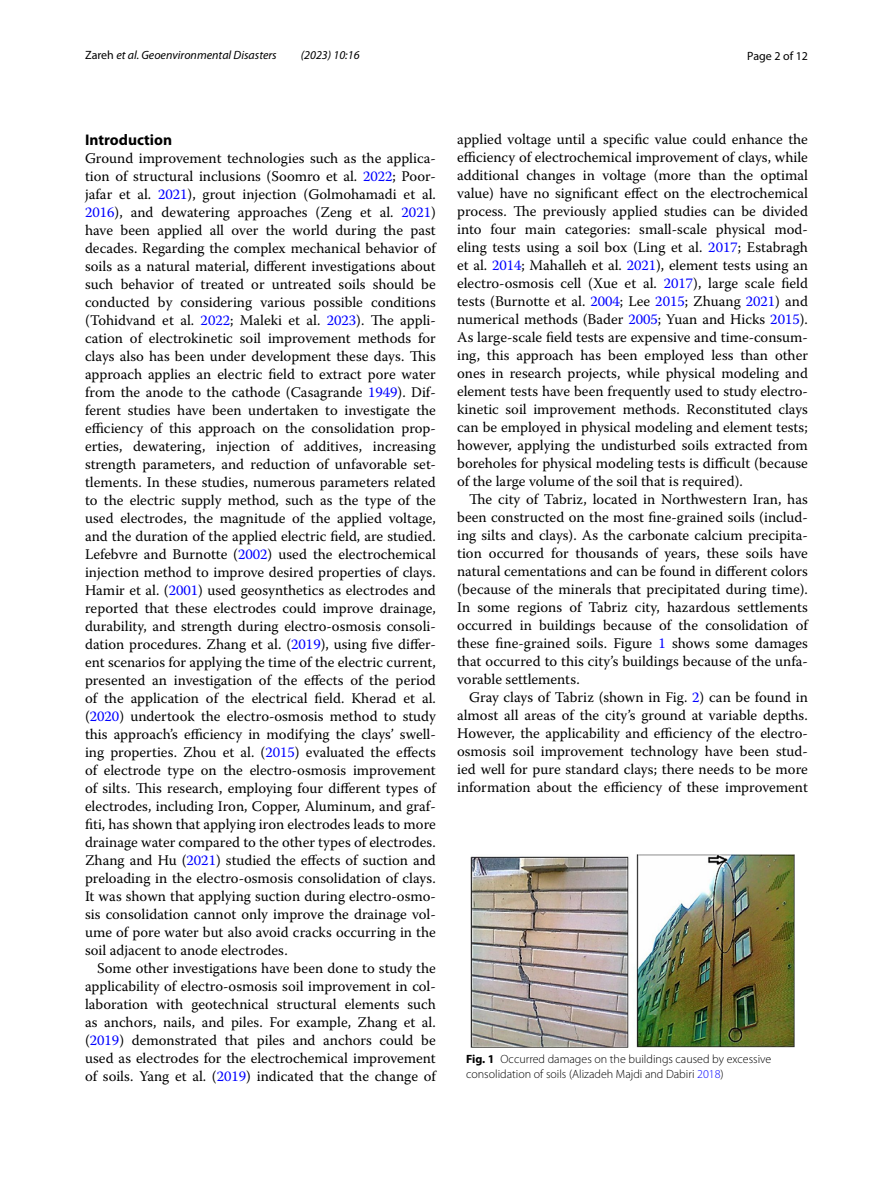
<style>
.page{position:relative;width:893px;height:1187px;background:#fff}
.page>*{position:absolute;margin:0;border:0;box-sizing:border-box;transform-origin:0 0}
.t1{font:700 15.45px "Myriad Pro";color:#000}
.t2{font:14.7px/18px "Warnock Pro";color:#000;text-align:justify}
.t3{font:300 12px/15px "Myriad Pro";color:#000}
.t4{font:italic 12px "Myriad Pro";color:#000}
.t5{font:12px "Myriad Pro";color:#000}
.s1{font-style:normal}
.s2{color:#00f}
.s3{font-weight:700}
</style>
<div class="page">
<img style="left:471px;top:854px;width:323px;height:193px">
<p class="t4" style="left:85px;top:48px;width:193px"><span class="s1">Zareh</span> et al. Geoenvironmental Disasters</p>
<p class="t4" style="left:301px;top:48px;width:60px">(2023) 10:16</p>
<p class="t5" style="left:747px;top:48px;width:62px">Page 2 of 12</p>
<p class="t1" style="left:85px;top:129px;width:89px">Introduction</p>
<p class="t2" style="left:85px;top:148px;width:352px">Ground improvement technologies such as the applica&shy;tion of structural inclusions (Soomro et al. <span class="s2">2022</span>; Poor&shy;jafar et al. <span class="s2">2021</span>), grout injection (Golmohamadi et al.<br><span class="s2">2016</span>), and dewatering approaches (Zeng et al. <span class="s2">2021</span>) have been applied all over the world during the past decades. Regarding the complex mechanical behavior of soils as a natural material, different investigations about such behavior of treated or untreated soils should be conducted by considering various possible conditions (Tohidvand et al. <span class="s2">2022</span>; Maleki et al. <span class="s2">2023</span>). The appli&shy;cation of electrokinetic soil improvement methods for clays also has been under development these days. This approach applies an electric field to extract pore water from the anode to the cathode (Casagrande <span class="s2">1949</span>). Dif&shy;ferent studies have been undertaken to investigate the efficiency of this approach on the consolidation prop&shy;erties, dewatering, injection of additives, increasing strength parameters, and reduction of unfavorable set&shy;tlements. In these studies, numerous parameters related to the electric supply method, such as the type of the used electrodes, the magnitude of the applied voltage, and the duration of the applied electric field, are studied.<br>Lefebvre and Burnotte (<span class="s2">2002</span>) used the electrochemical injection method to improve desired properties of clays.<br>Hamir et al. (<span class="s2">2001</span>) used geosynthetics as electrodes and reported that these electrodes could improve drainage, durability, and strength during electro-osmosis consoli&shy;dation procedures. Zhang et al. (<span class="s2">2019</span>), using five differ&shy;ent scenarios for applying the time of the electric current, presented an investigation of the effects of the period of the application of the electrical field. Kherad et al. (<span class="s2">2020</span>) undertook the electro-osmosis method to study this approach’s efficiency in modifying the clays’ swell&shy;ing properties. Zhou et al. (<span class="s2">2015</span>) evaluated the effects of electrode type on the electro-osmosis improvement of silts. This research, employing four different types of electrodes, including Iron, Copper, Aluminum, and graf&shy;fiti, has shown that applying iron electrodes leads to more drainage water compared to the other types of electrodes.<br>Zhang and Hu (<span class="s2">2021</span>) studied the effects of suction and preloading in the electro-osmosis consolidation of clays.<br>It was shown that applying suction during electro-osmo&shy;sis consolidation cannot only improve the drainage vol&shy;ume of pore water but also avoid cracks occurring in the soil adjacent to anode electrodes.</p>
<p class="t2" style="left:85px;top:958px;width:352px;text-indent:12px">Some other investigations have been done to study the applicability of electro-osmosis soil improvement in col&shy;laboration with geotechnical structural elements such as anchors, nails, and piles. For example, Zhang et al. (<span class="s2">2019</span>) demonstrated that piles and anchors could be used as electrodes for the electrochemical improvement of soils. Yang et al. (<span class="s2">2019</span>) indicated that the change of</p>
<p class="t2" style="left:457px;top:130px;width:352px">applied voltage until a specific value could enhance the efficiency of electrochemical improvement of clays, while additional changes in voltage (more than the optimal value) have no significant effect on the electrochemical process. The previously applied studies can be divided into four main categories: small-scale physical mod&shy;eling tests using a soil box (Ling et al. <span class="s2">2017</span>; Estabragh et al. <span class="s2">2014</span>; Mahalleh et al. <span class="s2">2021</span>), element tests using an electro-osmosis cell (Xue et al. <span class="s2">2017</span>), large scale field tests (Burnotte et al. <span class="s2">2004</span>; Lee <span class="s2">2015</span>; Zhuang <span class="s2">2021</span>) and numerical methods (Bader <span class="s2">2005</span>; Yuan and Hicks <span class="s2">2015</span>).<br>As large-scale field tests are expensive and time-consum&shy;ing, this approach has been employed less than other ones in research projects, while physical modeling and element tests have been frequently used to study electro&shy;kinetic soil improvement methods. Reconstituted clays can be employed in physical modeling and element tests; however, applying the undisturbed soils extracted from boreholes for physical modeling tests is difficult (because of the large volume of the soil that is required).</p>
<p class="t2" style="left:457px;top:490px;width:352px;text-indent:12px">The city of Tabriz, located in Northwestern Iran, has been constructed on the most fine-grained soils (includ&shy;ing silts and clays). As the carbonate calcium precipita&shy;tion occurred for thousands of years, these soils have natural cementations and can be found in different colors (because of the minerals that precipitated during time).<br>In some regions of Tabriz city, hazardous settlements occurred in buildings because of the consolidation of these fine-grained soils. Figure <span class="s2">1</span> shows some damages that occurred to this city’s buildings because of the unfa&shy;vorable settlements.</p>
<p class="t2" style="left:457px;top:688px;width:352px;text-indent:12px">Gray clays of Tabriz (shown in Fig. <span class="s2">2</span>) can be found in almost all areas of the city’s ground at variable depths.<br>However, the applicability and efficiency of the electro&shy;osmosis soil improvement technology have been stud&shy;ied well for pure standard clays; there needs to be more information about the efficiency of these improvement</p>
<p class="t3" style="left:466px;top:1051px;width:307px"><span class="s3">Fig. 1</span> Occurred damages on the buildings caused by excessive consolidation of soils (Alizadeh Majdi and Dabiri <span class="s2">2018</span>)</p>
</div>
